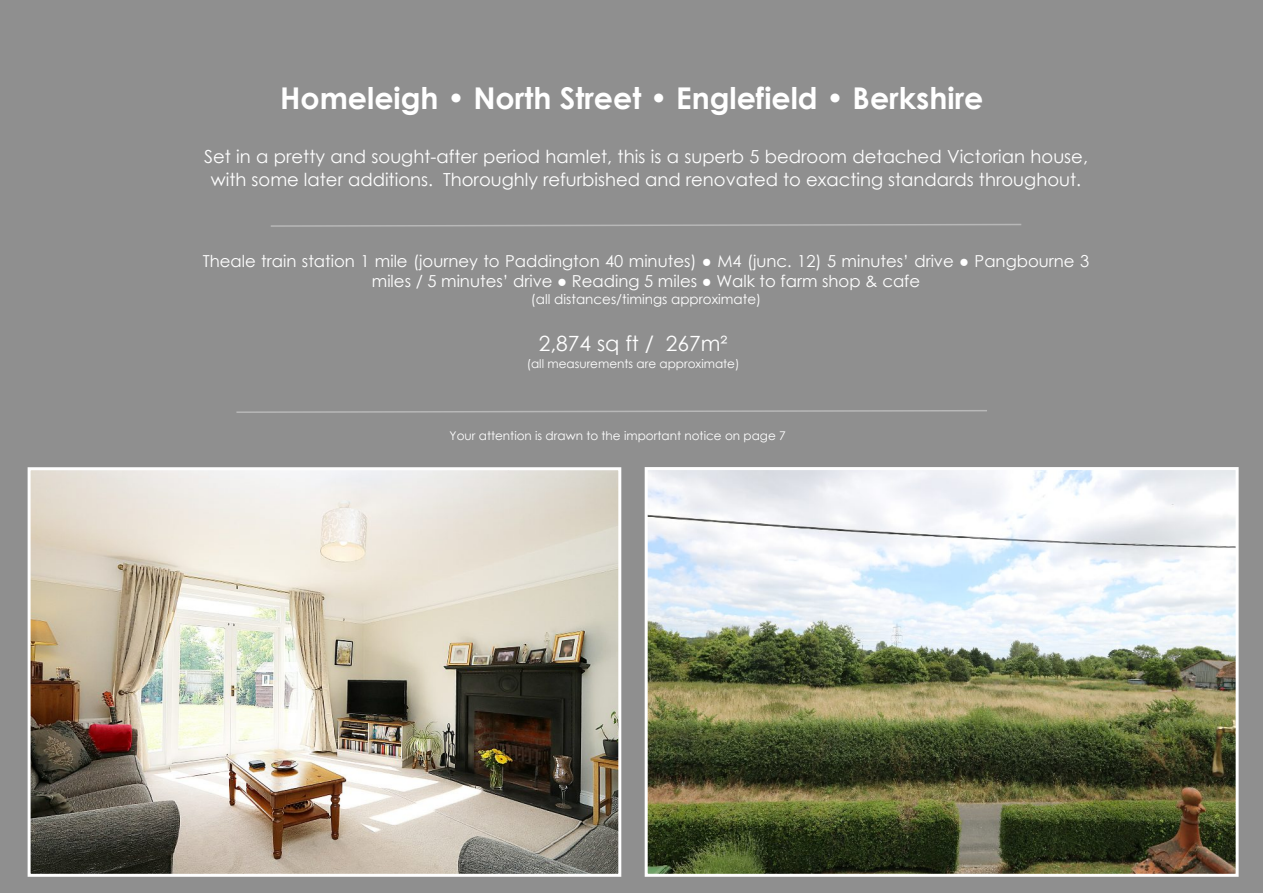
<style>
.page{position:relative;width:1263px;height:893px;background:#8f8f8f}
.page>*{position:absolute;margin:0;border:0;box-sizing:border-box;transform-origin:0 0}
.t1{font:700 30px "Century Gothic";color:#fff}
.t2{font:21px "Century Gothic";color:#fff}
.t3{font:18px/22px "Century Gothic";color:#fff;text-align:center}
.t4{font:16.5px/20.2px "Century Gothic";color:#fff;text-align:center}
.t5{font:13.5px "Century Gothic";color:#fff}
.t6{font:12px "Century Gothic";color:#fff}
</style>
<div class="page">
<svg style="left:236px;top:410px;width:751px;height:3px"></svg>
<svg style="left:271px;top:224px;width:751px;height:3px"></svg>
<img style="left:649px;top:471px;width:585px;height:402px">
<div style="left:645px;top:467px;width:593px;height:410px;border:3px solid #fff"></div>
<img style="left:32px;top:471px;width:585px;height:402px">
<div style="left:28px;top:467px;width:593px;height:410px;border:3px solid #fff"></div>
<h1 class="t1" style="left:280px;top:86px;width:705px">Homeleigh • North Street • Englefield • Berkshire</h1>
<p class="t3" style="left:204px;top:148px;width:885px">Set in a pretty and sought-after period hamlet, this is a superb 5 bedroom detached Victorian house, with some later additions. Thoroughly refurbished and renovated to exacting standards throughout.</p>
<p class="t4" style="left:203px;top:252px;width:888px">Theale train station 1 mile (journey to Paddington 40 minutes) ● M4 (junc. 12) 5 minutes’ drive ● Pangbourne 3 miles / 5 minutes’ drive ● Reading 5 miles ● Walk to farm shop &amp; cafe</p>
<p class="t5" style="left:531px;top:294px;width:232px">(all distances/timings approximate)</p>
<p class="t2" style="left:539px;top:335px;width:190px">2,874 sq ft / 267m²</p>
<p class="t6" style="left:527px;top:359px;width:214px">(all measurements are approximate)</p>
<p class="t6" style="left:450px;top:431px;width:338px">Your attention is drawn to the important notice on page 7</p>
</div>
